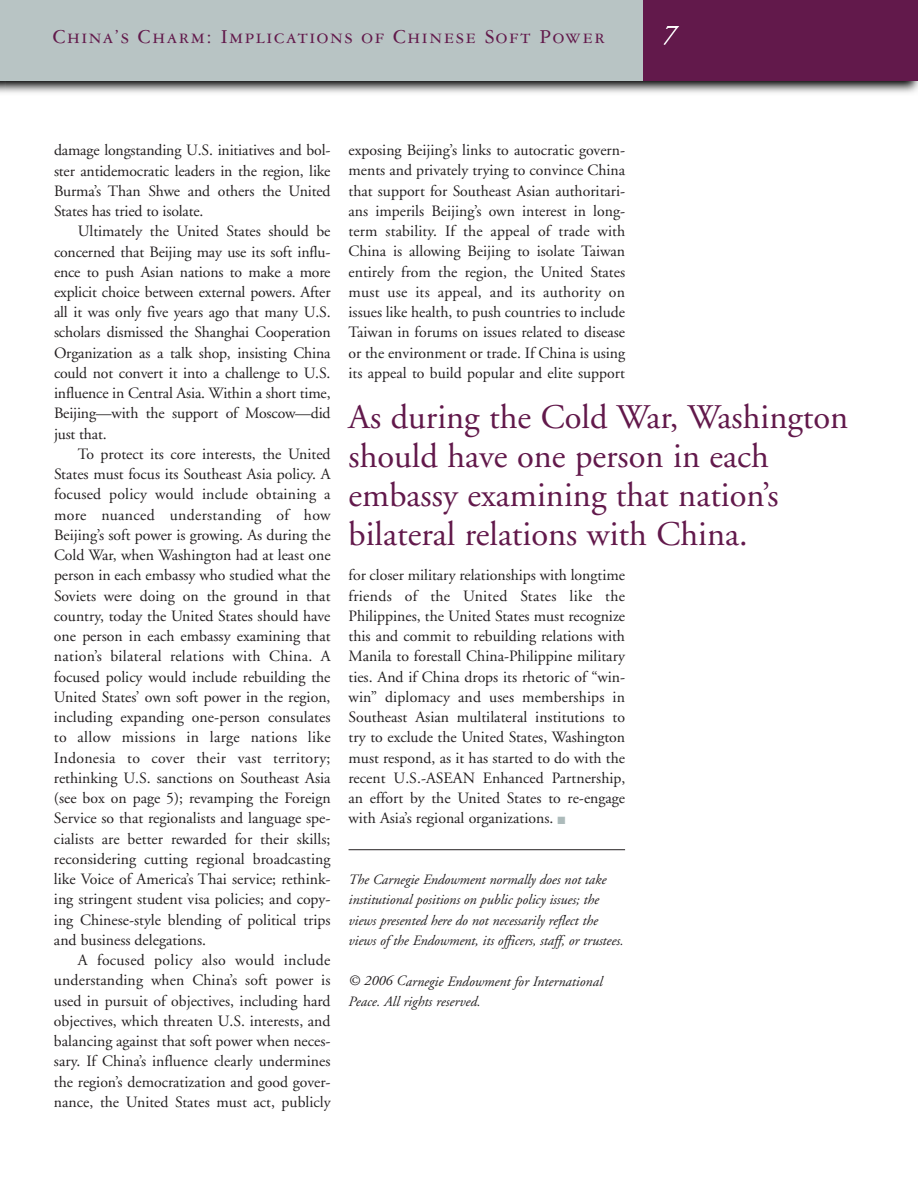
<style>
.page{position:relative;width:918px;height:1188px;background:#fff}
.page>*{position:absolute;margin:0;border:0;box-sizing:border-box;transform-origin:0 0}
.t1{font:34.5px/39px "Adobe Garamond";color:#62194b}
.t2{font:italic 27px "Adobe Garamond";color:#fff}
.t3{font:21px "Garamond Three SC";letter-spacing:.075em;color:#62194b}
.t4{font:15.75px/20.2px "Adobe Garamond";color:#231f20;text-align:justify}
.t5{font:italic 14.25px/20.2px "Adobe Garamond";letter-spacing:-.005em;color:#231f20}
.s1{color:#adbbbb}
</style>
<div class="page">
<img style="left:5px;top:81px;width:913px;height:12px">
<div style="left:625px;top:0;width:293px;height:81px;background:#62194b"></div>
<img style="left:0;top:81px;width:5px;height:12px">
<div style="left:0;top:0;width:643px;height:81px;background:#b8c4c4"></div>
<hr style="left:349px;top:849px;width:276px;height:1px;background:#231f20">
<h3 class="t3" style="left:53px;top:28px;width:554px">China’s Charm: Implications of Chinese Soft Power</h3>
<h2 class="t2" style="left:663px;top:23px;width:15px">7</h2>
<p class="t4" style="left:54px;top:142px;width:278px">damage longstanding U.S. initiatives and bol&shy;ster antidemocratic leaders in the region, like Burma’s Than Shwe and others the United States has tried to isolate.</p>
<p class="t4" style="left:54px;top:223px;width:278px;text-indent:24px">Ultimately the United States should be concerned that Beijing may use its soft influ&shy;ence to push Asian nations to make a more explicit choice between external powers. After all it was only five years ago that many U.S. scholars dismissed the Shanghai Cooperation Organization as a talk shop, insisting China could not convert it into a challenge to U.S. influence in Central Asia. Within a short time, Beijing—with the support of Moscow—did just that.</p>
<p class="t4" style="left:54px;top:445px;width:278px;text-indent:24px">To protect its core interests, the United States must focus its Southeast Asia policy. A focused policy would include obtaining a more nuanced understanding of how Beijing’s soft power is growing. As during the Cold War, when Washington had at least one person in each embassy who studied what the Soviets were doing on the ground in that country, today the United States should have one person in each embassy examining that nation’s bilateral relations with China. A focused policy would include rebuilding the United States’ own soft power in the region, including expanding one-person consulates to allow missions in large nations like Indonesia to cover their vast territory; rethinking U.S. sanctions on Southeast Asia (see box on page 5); revamping the Foreign Service so that regionalists and language spe&shy;cialists are better rewarded for their skills; reconsidering cutting regional broadcasting like Voice of America’s Thai service; rethink&shy;ing stringent student visa policies; and copy&shy;ing Chinese-style blending of political trips and business delegations.</p>
<p class="t4" style="left:54px;top:952px;width:278px;text-indent:24px">A focused policy also would include understanding when China’s soft power is used in pursuit of objectives, including hard objectives, which threaten U.S. interests, and balancing against that soft power when neces&shy;sary. If China’s influence clearly undermines the region’s democratization and good gover&shy;nance, the United States must act, publicly</p>
<p class="t4" style="left:349px;top:142px;width:278px">exposing Beijing’s links to autocratic govern&shy;ments and privately trying to convince China that support for Southeast Asian authoritari&shy;ans imperils Beijing’s own interest in long&shy;term stability. If the appeal of trade with China is allowing Beijing to isolate Taiwan entirely from the region, the United States must use its appeal, and its authority on issues like health, to push countries to include Taiwan in forums on issues related to disease or the environment or trade. If China is using its appeal to build popular and elite support</p>
<h1 class="t1" style="left:349px;top:400px;width:501px">As during the Cold War, Washington should have one person in each embassy examining that nation’s bilateral relations with China.</h1>
<p class="t4" style="left:349px;top:567px;width:278px">for closer military relationships with longtime friends of the United States like the Philippines, the United States must recognize this and commit to rebuilding relations with Manila to forestall China-Philippine military ties. And if China drops its rhetoric of “win&shy;win” diplomacy and uses memberships in Southeast Asian multilateral institutions to try to exclude the United States, Washington must respond, as it has started to do with the recent U.S.-ASEAN Enhanced Partnership, an effort by the United States to re-engage with Asia’s regional organizations. <span class="s1">■</span></p>
<p class="t5" style="left:349px;top:871px;width:277px">The Carnegie Endowment normally does not take institutional positions on public policy issues; the views presented here do not necessarily reflect the views of the Endowment, its officers, staff, or trustees.</p>
<p class="t5" style="left:349px;top:972px;width:256px">© 2006 Carnegie Endowment for International<br>Peace. All rights reserved.</p>
</div>
